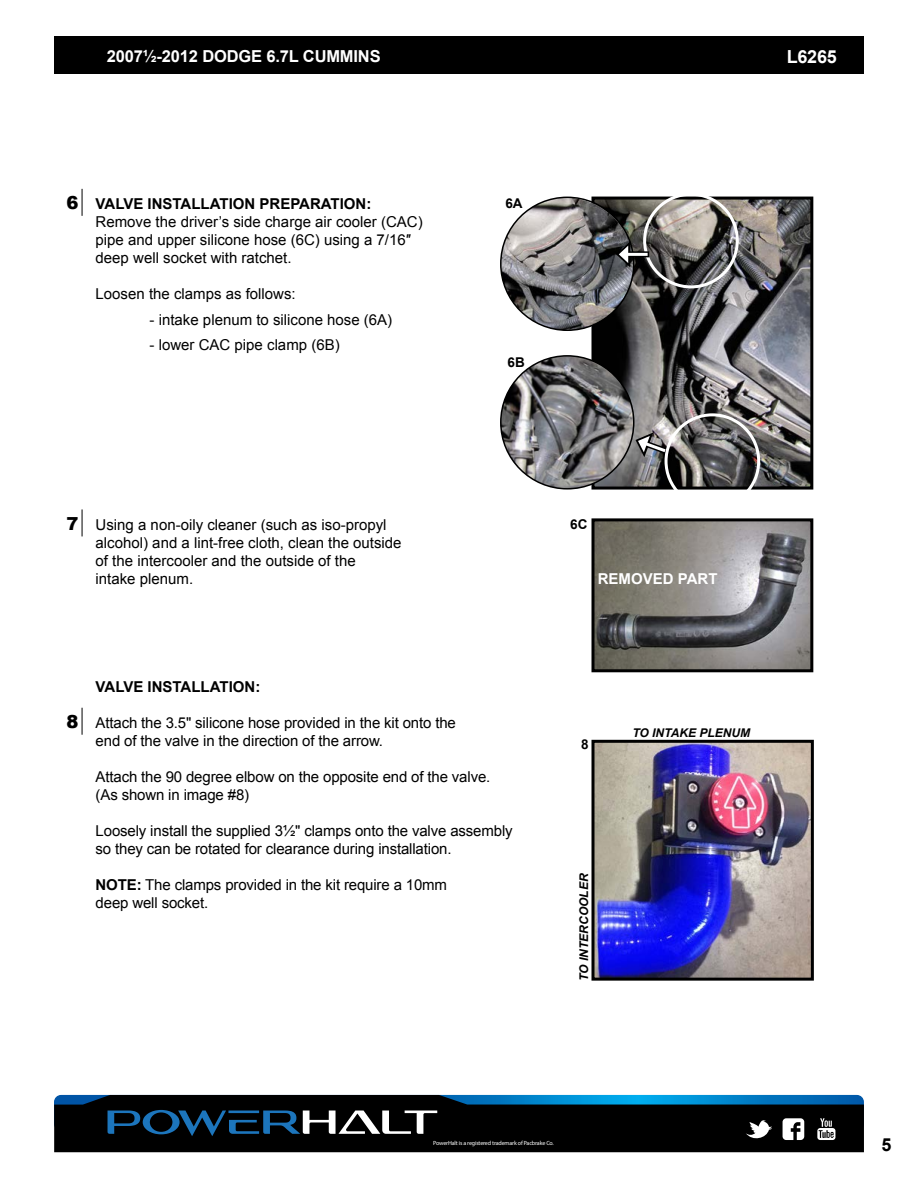
<style>
.page{position:relative;width:918px;height:1188px;background:#fff}
.page>*{position:absolute;margin:0;border:0;box-sizing:border-box;transform-origin:0 0}
.t1{font:700 18px "Arial";letter-spacing:-.01em;color:#fff}
.t2{font:900 18px "Arial";color:#000}
.t3{font:700 18px "Arial";color:#000}
.t4{font:700 16.5px "Arial";letter-spacing:-.01em;color:#fff}
.t5{font:15px/18px "Arial";letter-spacing:-.01em;color:#000}
.t6{font:700 15px "Arial";color:#000}
.t7{font:700 15px "Arial";color:#fff}
.t8{font:700 13.5px "Arial";color:#000}
.t9{font:italic 700 12px "Arial";color:#000}
.t10{font:italic 300 6px "Brown";letter-spacing:-.025em;color:#fff}
.s1{font-weight:700}
</style>
<div class="page">
<div style="left:54px;top:1142px;width:810px;height:10px;background:#000"></div>
<div style="left:54px;top:36px;width:810px;height:38px;background:#000"></div>
<svg style="left:54px;top:1095px;width:810px;height:47px;background:#10222e"></svg>
<svg style="left:82px;top:189px;width:1px;height:27px"></svg>
<svg style="left:82px;top:509px;width:1px;height:27px"></svg>
<svg style="left:82px;top:708px;width:1px;height:27px"></svg>
<img style="left:595px;top:522px;width:214px;height:146px">
<div style="left:591px;top:518px;width:222px;height:154px;border:3px solid #000"></div>
<img style="left:595px;top:201px;width:214px;height:285px">
<div style="left:591px;top:197px;width:222px;height:293px;border:3px solid #000"></div>
<svg style="left:635px;top:432px;width:39px;height:27px"></svg>
<img style="left:501px;top:197px;width:133px;height:133px;border-radius:66px">
<img style="left:501px;top:356px;width:133px;height:133px;border-radius:66px">
<div style="left:665px;top:413px;width:95px;height:96px;border:3px solid #fff;border-radius:50%"></div>
<div style="left:643px;top:193px;width:96px;height:95px;border:3px solid #fff;border-radius:50%"></div>
<div style="left:625px;top:251px;width:24px;height:6px;background:#232323"></div>
<hr style="left:626px;top:253px;width:22px;height:3px;background:#fff">
<svg style="left:616px;top:241px;width:14px;height:27px"></svg>
<img style="left:595px;top:744px;width:215px;height:233px">
<div style="left:591px;top:740px;width:223px;height:241px;border:3px solid #000"></div>
<p class="t4" style="left:107px;top:45px;width:275px">2007½-2012 DODGE 6.7L CUMMINS</p>
<p class="t1" style="left:787px;top:44px;width:52px">L6265</p>
<p class="t2" style="left:66px;top:189px;width:14px">6</p>
<p class="t6" style="left:96px;top:194px;width:277px">VALVE INSTALLATION PREPARATION:</p>
<p class="t5" style="left:96px;top:213px;width:329px">Remove the driver’s side charge air cooler (CAC) pipe and upper silicone hose (6C) using a 7/16″ deep well socket with ratchet.</p>
<p class="t5" style="left:96px;top:285px;width:202px">Loosen the clamps as follows:</p>
<p class="t5" style="left:150px;top:311px;width:244px">- intake plenum to silicone hose (6A)</p>
<p class="t5" style="left:150px;top:336px;width:192px">- lower CAC pipe clamp (6B)</p>
<p class="t8" style="left:505px;top:194px;width:19px">6A</p>
<p class="t8" style="left:508px;top:354px;width:19px">6B</p>
<p class="t2" style="left:66px;top:510px;width:14px">7</p>
<p class="t5" style="left:96px;top:516px;width:307px">Using a non-oily cleaner (such as iso-propyl alcohol) and a lint-free cloth, clean the outside of the intercooler and the outside of the<br>intake plenum.</p>
<p class="t2" style="left:66px;top:708px;width:14px">8</p>
<p class="t6" style="left:96px;top:677px;width:166px">VALVE INSTALLATION:</p>
<p class="t5" style="left:96px;top:714px;width:362px">Attach the 3.5" silicone hose provided in the kit onto the end of the valve in the direction of the arrow.</p>
<p class="t5" style="left:96px;top:768px;width:396px">Attach the 90 degree elbow on the opposite end of the valve. (As shown in image #8)</p>
<p class="t5" style="left:96px;top:822px;width:419px">Loosely install the supplied 3½" clamps onto the valve assembly so they can be rotated for clearance during installation.</p>
<p class="t5" style="left:96px;top:876px;width:353px"><span class="s1">NOTE:</span> The clamps provided in the kit require a 10mm deep well socket.</p>
<p class="t8" style="left:570px;top:516px;width:19px">6C</p>
<p class="t7" style="left:598px;top:569px;width:121px">REMOVED PART</p>
<p class="t8" style="left:581px;top:736px;width:9px">8</p>
<p class="t9" style="left:632px;top:725px;width:119px">TO INTAKE PLENUM</p>
<p class="t9" style="left:576px;top:981px;width:109px;rotate:-90deg">TO INTERCOOLER</p>
<p class="t10" style="left:433px;top:1139px;width:122px">PowerHalt is a registered trademark of Pacbrake Co.</p>
<p class="t3" style="left:881px;top:1133px;width:12px">5</p>
</div>
